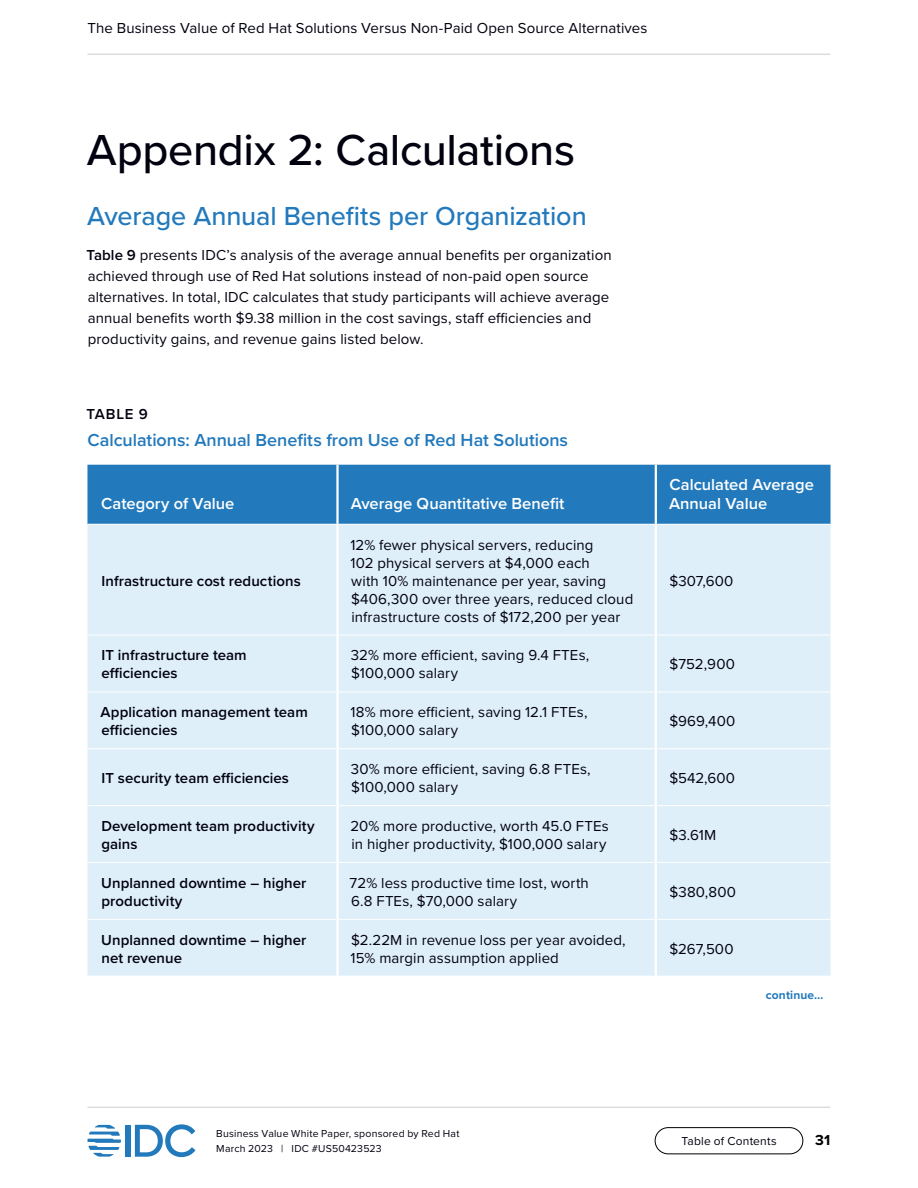
<style>
.page{position:relative;width:918px;height:1188px;background:#fff}
.page>*{position:absolute;margin:0;border:0;box-sizing:border-box;transform-origin:0 0}
.t1{font:500 45px "Proxima Nova";letter-spacing:-.005em;color:#01010f}
.t2{font:500 27px "Proxima Nova";letter-spacing:-.005em;color:#2279bc}
.Table_-_Heading{font:600 18px "Proxima Nova";color:#2279bc}
.Table_-_Column_title{font:600 16.5px/19.5px "Proxima Nova";color:#fff}
.Table_-_Text__left_a{font:15px/18px "Proxima Nova";letter-spacing:.005em;color:#01010f}
.Table___Row_title{font:600 15px/18px "Proxima Nova";letter-spacing:.005em;color:#01010f}
.Table_-_Identifier{font:600 15px "Proxima Nova";letter-spacing:.055em;color:#01010f}
.t3{font:700 15px "Proxima Nova";color:#000}
.t4{font:12px "Proxima Nova";letter-spacing:.015em;color:#01010f}
.Table_-_Notes_and_so{font:700 12px "Proxima Nova";letter-spacing:.01em;color:#2279bc}
.t5{font:10.5px/15px "Proxima Nova";letter-spacing:.02em;color:#01010f}
.s1{font-weight:600}
</style>
<div class="page">
<div style="left:126px;top:1125px;width:5px;height:32px;background:#2279bc"></div>
<svg style="left:135px;top:1124px;width:60px;height:33px"></svg>
<svg style="left:87px;top:1125px;width:34px;height:32px"></svg>
<div style="left:655px;top:1127px;width:148px;height:27px;border:1px solid #000;border-radius:13px"></div>
<hr style="left:87px;top:54px;width:743px;height:1px;background:#ccc">
<hr style="left:87px;top:1107px;width:743px;height:1px;background:#ccc">
<div style="left:87px;top:465px;width:744px;height:59px;background:#2279bc"></div>
<div style="left:87px;top:525px;width:744px;height:451px;background:#dfeffa"></div>
<hr style="left:87px;top:635px;width:249px;height:1px;background:#fff">
<hr style="left:339px;top:635px;width:316px;height:1px;background:#fff">
<hr style="left:657px;top:635px;width:174px;height:1px;background:#fff">
<hr style="left:87px;top:692px;width:249px;height:1px;background:#fff">
<hr style="left:339px;top:692px;width:316px;height:1px;background:#fff">
<hr style="left:657px;top:692px;width:174px;height:1px;background:#fff">
<hr style="left:87px;top:748px;width:249px;height:1px;background:#fff">
<hr style="left:339px;top:748px;width:316px;height:1px;background:#fff">
<hr style="left:657px;top:748px;width:174px;height:1px;background:#fff">
<hr style="left:87px;top:805px;width:249px;height:1px;background:#fff">
<hr style="left:339px;top:805px;width:316px;height:1px;background:#fff">
<hr style="left:657px;top:805px;width:174px;height:1px;background:#fff">
<hr style="left:338px;top:862px;width:317px;height:1px;background:#fff">
<hr style="left:657px;top:862px;width:174px;height:1px;background:#fff">
<hr style="left:339px;top:919px;width:316px;height:1px;background:#fff">
<hr style="left:657px;top:919px;width:174px;height:1px;background:#fff">
<hr style="left:336px;top:465px;width:3px;height:59px;background:#fff">
<hr style="left:655px;top:465px;width:2px;height:59px;background:#fff">
<hr style="left:655px;top:525px;width:2px;height:110px;background:#fff">
<hr style="left:655px;top:635px;width:2px;height:57px;background:#fff">
<hr style="left:655px;top:692px;width:2px;height:57px;background:#fff">
<hr style="left:655px;top:749px;width:2px;height:57px;background:#fff">
<hr style="left:655px;top:806px;width:2px;height:56px;background:#fff">
<hr style="left:655px;top:862px;width:2px;height:57px;background:#fff">
<hr style="left:655px;top:919px;width:2px;height:57px;background:#fff">
<hr style="left:336px;top:525px;width:3px;height:110px;background:#fff">
<hr style="left:336px;top:635px;width:3px;height:57px;background:#fff">
<hr style="left:336px;top:692px;width:3px;height:57px;background:#fff">
<hr style="left:336px;top:749px;width:3px;height:57px;background:#fff">
<hr style="left:336px;top:806px;width:3px;height:56px;background:#fff">
<hr style="left:87px;top:919px;width:249px;height:1px;background:#fff">
<hr style="left:87px;top:862px;width:250px;height:1px;background:#fff">
<hr style="left:336px;top:863px;width:3px;height:56px;background:#fff">
<hr style="left:336px;top:919px;width:3px;height:57px;background:#fff">
<p class="Table_-_Text__left_a" style="left:87px;top:18px;width:561px">The Business Value of Red Hat Solutions Versus Non-Paid Open Source Alternatives</p>
<h2 class="t1" style="left:87px;top:116px;width:490px">Appendix 2: Calculations</h2>
<h3 class="t2" style="left:87px;top:195px;width:501px">Average Annual Benefits per Organization</h3>
<p class="Table_-_Text__left_a" style="left:86px;top:243px;width:527px;line-height:21px"><span class="s1">Table 9</span> presents IDC’s analysis of the average annual benefits per organization achieved through use of Red Hat solutions instead of non-paid open source alternatives. In total, IDC calculates that study participants will achieve average annual benefits worth $9.38 million in the cost savings, staff efficiencies and productivity gains, and revenue gains listed below.</p>
<p class="Table_-_Identifier" style="left:86px;top:402px;width:63px">TABLE 9</p>
<p class="Table_-_Heading" style="left:88px;top:427px;width:482px">Calculations: Annual Benefits from Use of Red Hat Solutions</p>
<p class="Table_-_Column_title" style="left:101px;top:494px;width:135px">Category of Value</p>
<p class="Table_-_Column_title" style="left:351px;top:494px;width:215px">Average Quantitative Benefit</p>
<p class="Table___Row_title" style="left:102px;top:571px;width:201px">Infrastructure cost reductions</p>
<p class="Table_-_Text__left_a" style="left:351px;top:535px;width:284px">12% fewer physical servers, reducing<br>102 physical servers at $4,000 each<br>with 10% maintenance per year, saving $406,300 over three years, reduced cloud infrastructure costs of $172,200 per year</p>
<p class="Table_-_Column_title" style="left:669px;top:474px;width:147px">Calculated Average<br>Annual Value</p>
<p class="Table_-_Text__left_a" style="left:669px;top:571px;width:66px">$307,600</p>
<p class="Table___Row_title" style="left:101px;top:646px;width:147px">IT infrastructure team efficiencies</p>
<p class="Table_-_Text__left_a" style="left:351px;top:646px;width:240px">32% more efficient, saving 9.4 FTEs, $100,000 salary</p>
<p class="Table_-_Text__left_a" style="left:669px;top:655px;width:67px">$752,900</p>
<p class="Table___Row_title" style="left:101px;top:703px;width:209px">Application management team efficiencies</p>
<p class="Table_-_Text__left_a" style="left:351px;top:703px;width:239px">18% more efficient, saving 12.1 FTEs, $100,000 salary</p>
<p class="Table_-_Text__left_a" style="left:669px;top:712px;width:68px">$969,400</p>
<p class="Table___Row_title" style="left:102px;top:769px;width:189px">IT security team efficiencies</p>
<p class="Table_-_Text__left_a" style="left:351px;top:759px;width:241px">30% more efficient, saving 6.8 FTEs, $100,000 salary</p>
<p class="Table_-_Text__left_a" style="left:669px;top:768px;width:67px">$542,600</p>
<p class="Table___Row_title" style="left:101px;top:817px;width:215px">Development team productivity gains</p>
<p class="Table_-_Text__left_a" style="left:350px;top:816px;width:260px">20% more productive, worth 45.0 FTEs in higher productivity, $100,000 salary</p>
<p class="Table_-_Text__left_a" style="left:669px;top:825px;width:48px">$3.61M</p>
<p class="Table___Row_title" style="left:101px;top:873px;width:207px">Unplanned downtime – higher productivity</p>
<p class="Table_-_Text__left_a" style="left:350px;top:873px;width:241px">72% less productive time lost, worth<br>6.8 FTEs, $70,000 salary</p>
<p class="Table_-_Text__left_a" style="left:669px;top:882px;width:68px">$380,800</p>
<p class="Table___Row_title" style="left:101px;top:930px;width:207px">Unplanned downtime – higher net revenue</p>
<p class="Table_-_Text__left_a" style="left:351px;top:930px;width:277px">$2.22M in revenue loss per year avoided,<br>15% margin assumption applied</p>
<p class="Table_-_Text__left_a" style="left:669px;top:939px;width:66px">$267,500</p>
<p class="Table_-_Notes_and_so" style="left:766px;top:986px;width:59px">continue…</p>
<p class="t5" style="left:216px;top:1126px;width:245px">Business Value White Paper, sponsored by Red Hat<br>March 2023 | IDC #US50423523</p>
<p class="t4" style="left:681px;top:1132px;width:97px">Table of Contents</p>
<p class="t3" style="left:815px;top:1129px;width:17px">31</p>
</div>
